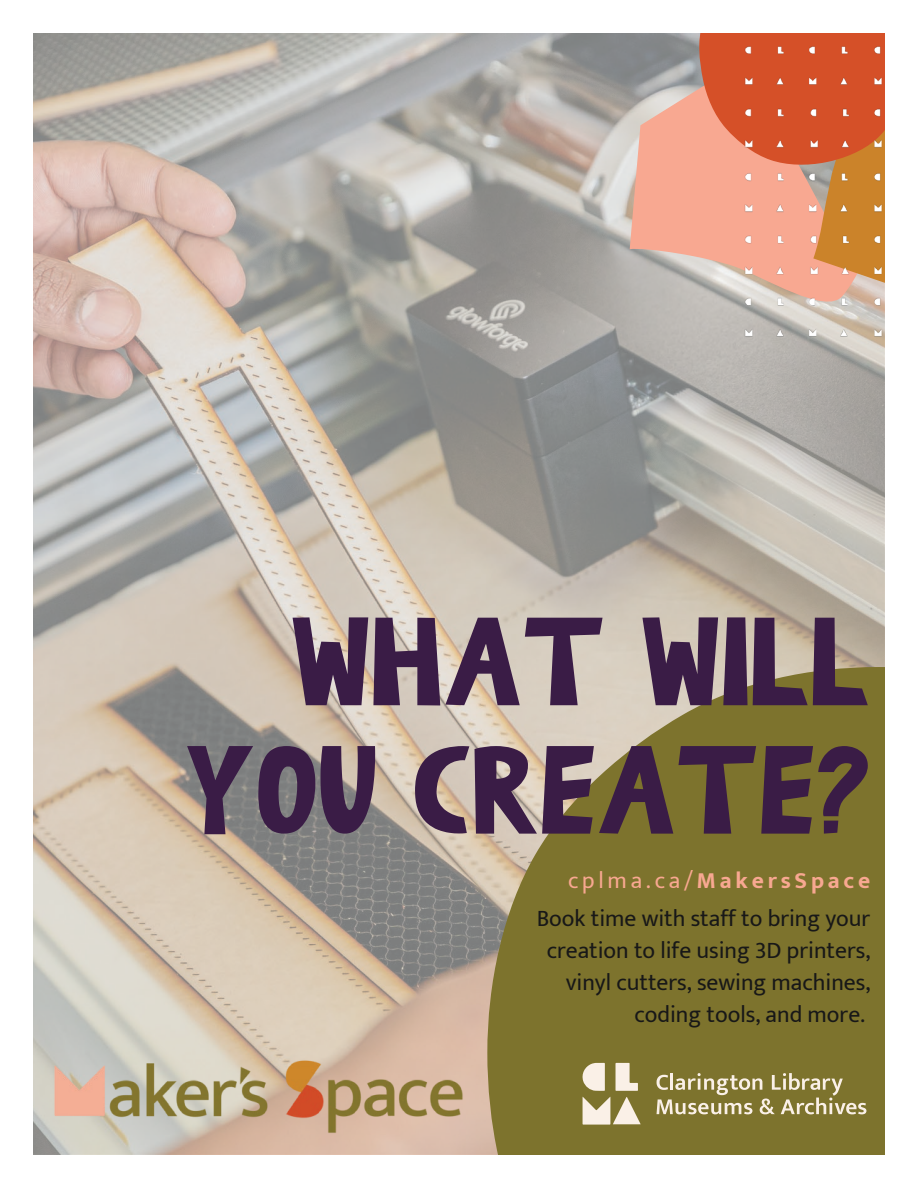
<style>
.page{position:relative;width:918px;height:1188px;background:#fff}
.page>*{position:absolute;margin:0;border:0;box-sizing:border-box;transform-origin:0 0}
.t1{font:128.7px/128.4px "The Burcey";color:#3a1c46;text-align:right}
.t2{font:23.55px/32px "Mukta";color:#181818;text-align:right}
.t3{font:700 23.55px "Mukta";letter-spacing:.16em;color:#f8a891}
.s1{font-weight:400}
</style>
<div class="page">
<img style="left:34px;top:34px;width:850px;height:1120px">
<svg style="left:487px;top:667px;width:397px;height:487px;background:#8c8145"></svg>
<svg style="left:581px;top:1063px;width:24px;height:28px"></svg>
<svg style="left:615px;top:1063px;width:23px;height:28px"></svg>
<svg style="left:583px;top:1097px;width:58px;height:28px;background:#c7bd9b"></svg>
<svg style="left:657px;top:1073px;width:209px;height:41px;background:#9c925c"></svg>
<svg style="left:630px;top:85px;width:97px;height:222px;background:#e0b1a2"></svg>
<svg style="left:697px;top:34px;width:30px;height:250px;background:#e9957c"></svg>
<img style="left:727px;top:34px;width:157px;height:320px">
<img style="left:46px;top:1046px;width:425px;height:102px">
<p class="t1" style="left:185px;top:588px;width:687px">WHAT WILL<br>YOU CREATE?</p>
<p class="t3" style="left:568px;top:866px;width:304px"><span class="s1">cplma.ca/</span>MakersSpace</p>
<p class="t2" style="left:537px;top:902px;width:335px">Book time with staff to bring your creation to life using 3D printers, vinyl cutters, sewing machines, coding tools, and more.</p>
</div>
